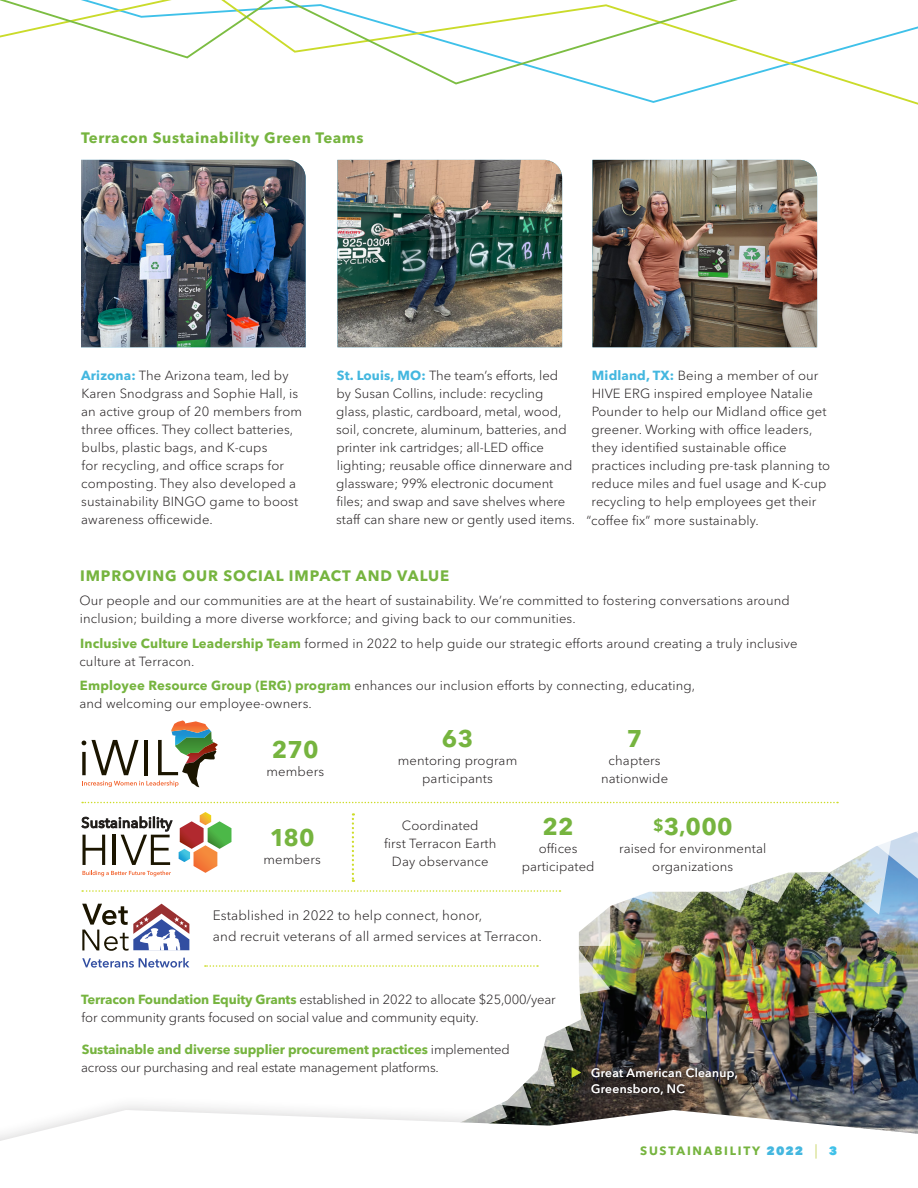
<style>
.page{position:relative;width:918px;height:1188px;background:#fff}
.page>*{position:absolute;margin:0;border:0;box-sizing:border-box;transform-origin:0 0}
.t1{font:700 24px "Avenir Next LT Pro";letter-spacing:.01em;color:#76b43f}
.t2{font:700 15px "Avenir Next LT Pro";letter-spacing:.06em;color:#76b43f}
.t3{font:700 15px "Avenir Next LT Pro";letter-spacing:.04em;color:#76b43f}
.t4{font:300 13.5px/21px "Avenir Next LT Pro";letter-spacing:.01em;color:#231f20}
.t5{font:300 13.2px/18px "Avenir Next LT Pro";letter-spacing:.01em;color:#231f20}
.t6{font:300 13.2px/18px "Avenir Next LT Pro";letter-spacing:-.01em;color:#231f20}
.t7{font:500 12px/16.5px "Avenir Next LT Pro";letter-spacing:.03em;color:#fff}
.t8{font:700 12px "Avenir Next LT Pro";letter-spacing:.15em;color:#76b43f}
.s1{font-weight:700;color:#44b7df}
.s2{font-weight:700;color:#76b43f}
.s3{font-size:19.5px}
.s4{font-weight:800;color:#44b7df}
.s5{font-weight:300;font-size:14.4px;color:#b2c326}
.s6{font-weight:800;color:#3fc1e9}
</style>
<div class="page">
<img style="left:380px;top:801px;width:538px;height:285px">
<div style="left:0;top:1086px;width:918px;height:102px;background:#231f20;opacity:.2"></div>
<svg style="left:0;top:1100px;width:918px;height:88px"></svg>
<svg style="left:0;top:0;width:918px;height:86px"></svg>
<img style="left:81px;top:160px;width:225px;height:187px">
<img style="left:338px;top:160px;width:224px;height:187px">
<img style="left:592px;top:160px;width:225px;height:187px">
<svg style="left:82px;top:720px;width:136px;height:67px"></svg>
<div style="left:79px;top:720px;width:62px;height:14px;background:#fff"></div>
<svg style="left:82px;top:958px;width:107px;height:10px"></svg>
<svg style="left:82px;top:904px;width:107px;height:47px"></svg>
<svg style="left:82px;top:802px;width:756px;height:80px"></svg>
<svg style="left:82px;top:890px;width:479px;height:8px"></svg>
<svg style="left:205px;top:965px;width:333px;height:2px"></svg>
<div style="left:557px;top:1052px;width:194px;height:57px;background:#231f20;opacity:.4"></div>
<div style="left:565px;top:1060px;width:179px;height:41px;background:#231f20;opacity:.4"></div>
<svg style="left:572px;top:1067px;width:9px;height:10px"></svg>
<p class="t3" style="left:81px;top:129px;width:284px">Terracon Sustainability Green Teams</p>
<p class="t5" style="left:81px;top:366px;width:222px"><span class="s1">Arizona:</span> The Arizona team, led by Karen Snodgrass and Sophie Hall, is an active group of 20 members from three offices. They collect batteries, bulbs, plastic bags, and K-cups<br>for recycling, and office scraps for composting. They also developed a sustainability BINGO game to boost awareness officewide.</p>
<p class="t5" style="left:336px;top:366px;width:240px"><span class="s1">St. Louis, MO:</span> The team’s efforts, led by Susan Collins, include: recycling glass, plastic, cardboard, metal, wood, soil, concrete, aluminum, batteries, and printer ink cartridges; all-LED office lighting; reusable office dinnerware and glassware; 99% electronic document files; and swap and save shelves where staff can share new or gently used items.</p>
<p class="t5" style="left:591px;top:366px;width:240px"><span class="s1">Midland, TX:</span> Being a member of our HIVE ERG inspired employee Natalie Pounder to help our Midland office get greener. Working with office leaders, they identified sustainable office practices including pre-task planning to reduce miles and fuel usage and K-cup recycling to help employees get their</p>
<p class="t5" style="left:587px;top:512px;width:174px">“coffee fix” more sustainably.</p>
<p class="t2" style="left:80px;top:566px;width:371px">IMPROVING OUR SOCIAL IMPACT AND VALUE</p>
<p class="t5" style="left:79px;top:592px;width:712px">Our people and our communities are at the heart of sustainability. We’re committed to fostering conversations around inclusion; building a more diverse workforce; and giving back to our communities.</p>
<p class="t5" style="left:79px;top:634px;width:720px"><span class="s2">Inclusive Culture Leadership Team</span> formed in 2022 to help guide our strategic efforts around creating a truly inclusive culture at Terracon.</p>
<p class="t5" style="left:79px;top:677px;width:617px"><span class="s2">Employee Resource Group (ERG) program</span> enhances our inclusion efforts by connecting, educating, and welcoming our employee-owners.</p>
<p class="t1" style="left:272px;top:735px;width:48px">270</p>
<p class="t5" style="left:267px;top:762px;width:59px">members</p>
<p class="t1" style="left:270px;top:823px;width:47px">180</p>
<p class="t5" style="left:263px;top:850px;width:59px">members</p>
<p class="t1" style="left:442px;top:724px;width:33px">63</p>
<p class="t5" style="left:398px;top:752px;width:121px;text-align:center">mentoring program participants</p>
<p class="t5" style="left:384px;top:816px;width:114px;text-align:center">Coordinated<br>first Terracon Earth<br>Day observance</p>
<p class="t1" style="left:543px;top:812px;width:33px">22</p>
<p class="t5" style="left:522px;top:839px;width:74px;text-align:center">offices participated</p>
<p class="t1" style="left:627px;top:724px;width:17px">7</p>
<p class="t5" style="left:601px;top:752px;width:68px;text-align:center">chapters nationwide</p>
<p class="t1" style="left:653px;top:812px;width:81px"><sup>$</sup>3<span class="s3">,</span>000</p>
<p class="t5" style="left:619px;top:840px;width:149px;text-align:center">raised for environmental organizations</p>
<p class="t4" style="left:213px;top:905px;width:331px">Established in 2022 to help connect, honor,<br>and recruit veterans of all armed services at Terracon.</p>
<p class="t6" style="left:81px;top:991px;width:476px"><span class="s2">Terracon Foundation Equity Grants</span> established in 2022 to allocate $25,000/year for community grants focused on social value and community equity.</p>
<p class="t6" style="left:81px;top:1040px;width:430px"><span class="s2">Sustainable and diverse supplier procurement practices</span> implemented across our purchasing and real estate management platforms.</p>
<p class="t7" style="left:591px;top:1064px;width:148px">Great American Cleanup,<br>Greensboro, NC</p>
<p class="t8" style="left:640px;top:1143px;width:199px">SUSTAINABILITY <span class="s4">2022</span> <span class="s5">|</span> <span class="s6">3</span></p>
</div>
